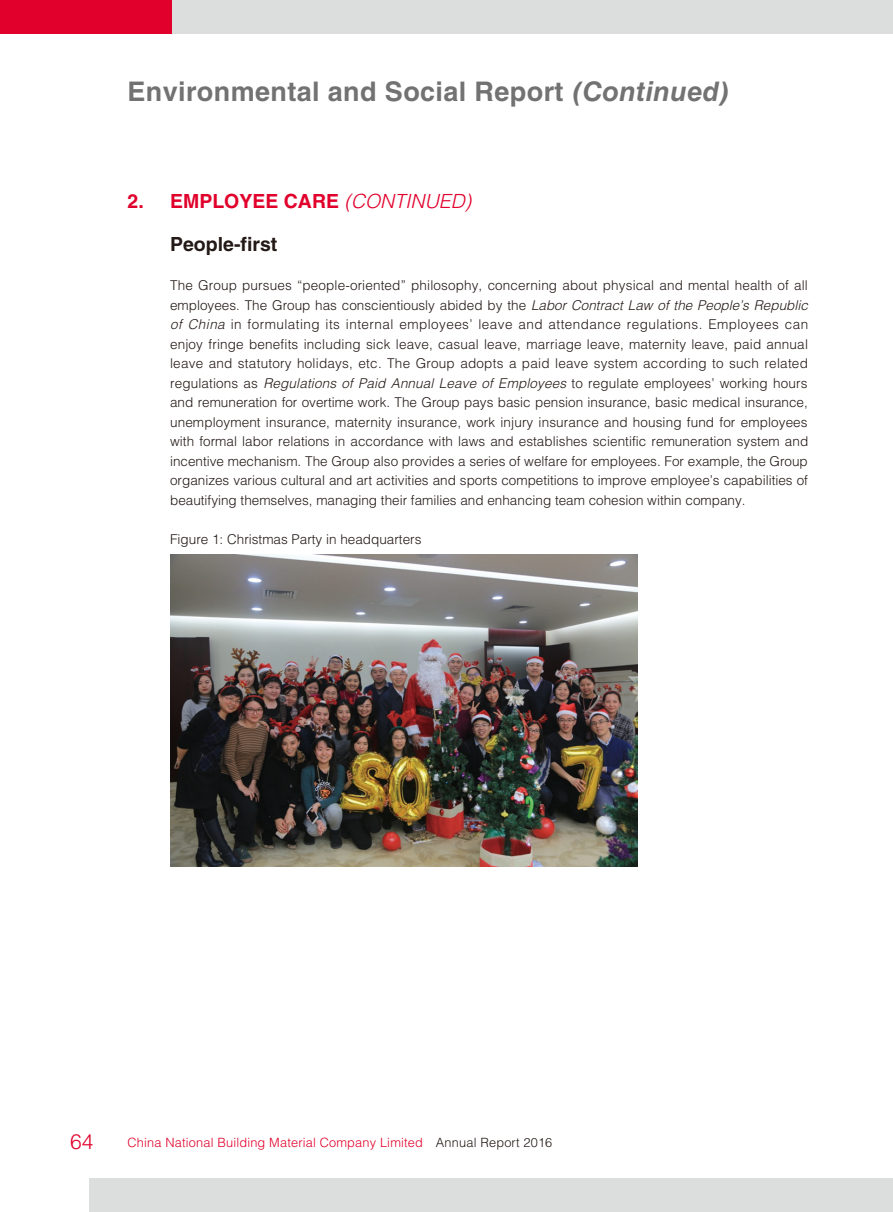
<style>
.page{position:relative;width:893px;height:1212px;background:#fff}
.page>*{position:absolute;margin:0;border:0;box-sizing:border-box;transform-origin:0 0}
.t1{font:700 27px "Helvetica LT Std";letter-spacing:.015em;color:#727272}
.t2{font:300 21px "Helvetica LT Std";color:#e1002b}
.t3{font:700 19.5px "Helvetica LT Std";color:#e1002b}
.t4{font:700 19.5px "Helvetica LT Std";color:#231916}
.t5{font:300 13.5px/19.5px "Helvetica LT Std";color:#231916;text-align:justify}
.t6{font:300 12.75px "Helvetica LT Std";letter-spacing:.015em;color:#e1002b}
.s1{font-style:italic}
.s2{font-weight:300;font-style:italic}
.s3{color:#231916}
</style>
<div class="page">
<div style="left:0;top:0;width:893px;height:34px;background:#dcdddd"></div>
<div style="left:0;top:0;width:171px;height:34px;background:#e1002b"></div>
<div style="left:89px;top:1178px;width:804px;height:34px;background:#dcdddd"></div>
<img style="left:170px;top:555px;width:467px;height:311px">
<h1 class="t1" style="left:128px;top:75px;width:604px">Environmental and Social Report <span class="s1">(Continued)</span></h1>
<h3 class="t3" style="left:128px;top:189px;width:345px">2. EMPLOYEE CARE <span class="s2">(CONTINUED)</span></h3>
<h3 class="t4" style="left:170px;top:232px;width:109px">People-first</h3>
<p class="t5" style="left:170px;top:275px;width:640px">The Group pursues “people-oriented” philosophy, concerning about physical and mental health of all employees. The Group has conscientiously abided by the <span class="s1">Labor Contract Law of the People’s Republic of China</span> in formulating its internal employees’ leave and attendance regulations. Employees can enjoy fringe benefits including sick leave, casual leave, marriage leave, maternity leave, paid annual leave and statutory holidays, etc. The Group adopts a paid leave system according to such related regulations as <span class="s1">Regulations of Paid Annual Leave of Employees</span> to regulate employees’ working hours and remuneration for overtime work. The Group pays basic pension insurance, basic medical insurance, unemployment insurance, maternity insurance, work injury insurance and housing fund for employees with formal labor relations in accordance with laws and establishes scientific remuneration system and incentive mechanism. The Group also provides a series of welfare for employees. For example, the Group organizes various cultural and art activities and sports competitions to improve employee’s capabilities of beautifying themselves, managing their families and enhancing team cohesion within company.</p>
<p class="t5" style="left:170px;top:529px;width:253px">Figure 1: Christmas Party in headquarters</p>
<h2 class="t2" style="left:70px;top:1128px;width:25px">64</h2>
<p class="t6" style="left:128px;top:1134px;width:426px">China National Building Material Company Limited <span class="s3">Annual Report 2016</span></p>
</div>
